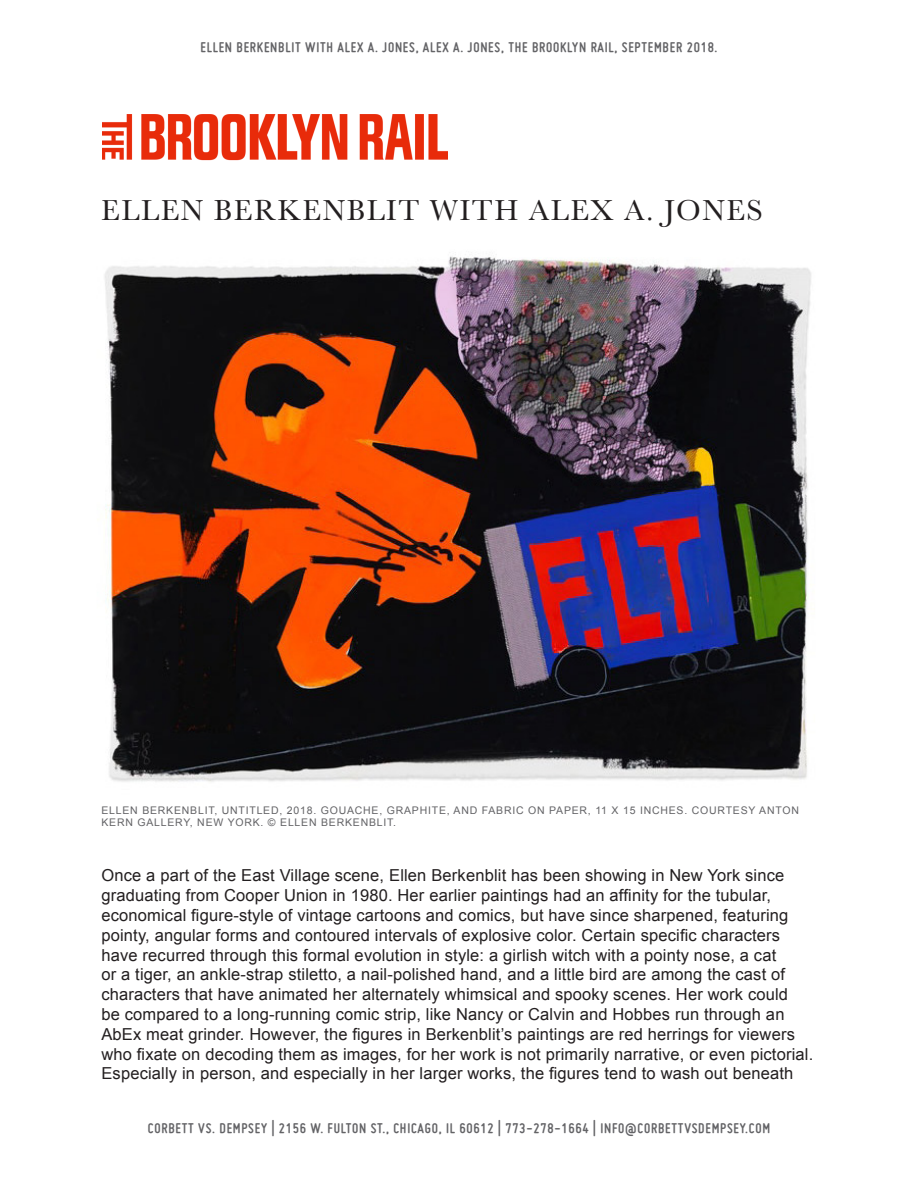
<style>
.page{position:relative;width:918px;height:1188px;background:#fff}
.page>*{position:absolute;margin:0;border:0;box-sizing:border-box;transform-origin:0 0}
.Press_Title{font:30px "Baskerville";letter-spacing:.05em;color:#231f20}
.Body_Copy{font:16.5px/19.8px "Arial";letter-spacing:.01em;color:#231f20}
.Citation{font:700 15px "Miso";letter-spacing:.05em;color:#636366}
.Photo_Captions{font:10.5px/12.6px "Arial";letter-spacing:.075em;color:#636366}
</style>
<div class="page">
<img style="left:102px;top:114px;width:345px;height:47px">
<img style="left:104px;top:256px;width:707px;height:526px">
<p class="Citation" style="left:200px;top:39px;width:519px">ELLEN BERKENBLIT WITH ALEX A. JONES, ALEX A. JONES, THE BROOKLYN RAIL, SEPTEMBER 2018.</p>
<p class="Press_Title" style="left:101px;top:191px;width:663px">ELLEN BERKENBLIT WITH ALEX A. JONES</p>
<p class="Photo_Captions" style="left:101px;top:804px;width:699px">ELLEN BERKENBLIT, UNTITLED, 2018. GOUACHE, GRAPHITE, AND FABRIC ON PAPER, 11 X 15 INCHES. COURTESY ANTON<br>KERN GALLERY, NEW YORK. © ELLEN BERKENBLIT.</p>
<p class="Body_Copy" style="left:101px;top:866px;width:713px">Once a part of the East Village scene, Ellen Berkenblit has been showing in New York since graduating from Cooper Union in 1980. Her earlier paintings had an affinity for the tubular, economical figure-style of vintage cartoons and comics, but have since sharpened, featuring pointy, angular forms and contoured intervals of explosive color. Certain specific characters have recurred through this formal evolution in style: a girlish witch with a pointy nose, a cat<br>or a tiger, an ankle-strap stiletto, a nail-polished hand, and a little bird are among the cast of characters that have animated her alternately whimsical and spooky scenes. Her work could<br>be compared to a long-running comic strip, like Nancy or Calvin and Hobbes run through an AbEx meat grinder. However, the figures in Berkenblit’s paintings are red herrings for viewers who fixate on decoding them as images, for her work is not primarily narrative, or even pictorial.<br>Especially in person, and especially in her larger works, the figures tend to wash out beneath</p>
<p class="Citation" style="left:148px;top:1120px;width:624px">CORBETT VS. DEMPSEY | 2156 W. FULTON ST., CHICAGO, IL 60612 | 773-278-1664 | INFO@CORBETTVSDEMPSEY.COM</p>
</div>
